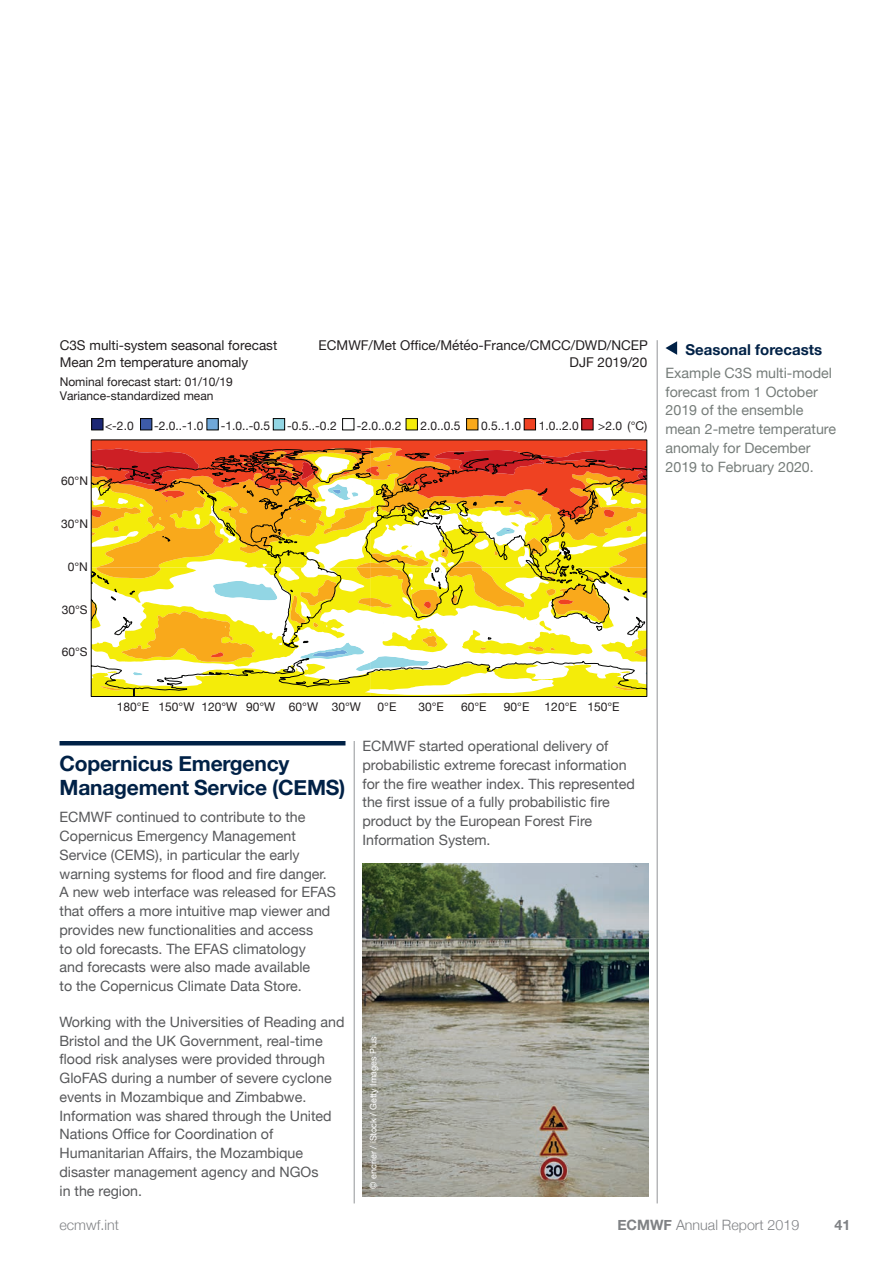
<style>
.page{position:relative;width:893px;height:1263px;background:#fff}
.page>*{position:absolute;margin:0;border:0;box-sizing:border-box;transform-origin:0 0}
.t1{font:700 21px/24px "Helvetica Neue";letter-spacing:-.01em;color:#002146}
.t2{font:700 15px "Helvetica Neue";color:#002146}
.t3{font:14.25px/18.8px "Helvetica Neue";color:#57585a}
.t4{font:14.25px/18.8px "Helvetica Neue";color:#767d7a}
.t5{font:300 14.25px "Helvetica Neue";color:#808285}
.t6{font:700 14.25px "Helvetica Neue";color:#808285}
.t7{font:13.5px "Helvetica Neue";color:#231f20}
.t8{font:12px "Helvetica Neue";color:#231f20}
.t9{font:9px "Helvetica Neue";color:#fff}
.s1{font-weight:700}
</style>
<div class="page">
<hr style="left:354px;top:741px;width:1px;height:462px;background:#939598">
<svg style="left:665px;top:341px;width:12px;height:14px"></svg>
<hr style="left:657px;top:340px;width:1px;height:863px;background:#939598">
<hr style="left:60px;top:741px;width:285px;height:4px;background:#002146">
<img style="left:362px;top:863px;width:286px;height:333px">
<svg style="left:90px;top:439px;width:558px;height:258px"></svg>
<div style="left:92px;top:419px;width:11px;height:11px;background:#1c2775"></div>
<div style="left:91px;top:418px;width:12px;height:12px;border:1px solid #040504"></div>
<div style="left:140px;top:419px;width:12px;height:11px;background:#3d5ba9"></div>
<div style="left:140px;top:418px;width:12px;height:12px;border:1px solid #040504"></div>
<div style="left:207px;top:419px;width:11px;height:11px;background:#6fa8da"></div>
<div style="left:207px;top:418px;width:12px;height:12px;border:1px solid #040504"></div>
<div style="left:273px;top:419px;width:12px;height:11px;background:#92d6e4"></div>
<div style="left:273px;top:418px;width:12px;height:12px;border:1px solid #040504"></div>
<div style="left:342px;top:418px;width:12px;height:12px;border:1px solid #040504"></div>
<div style="left:406px;top:419px;width:11px;height:11px;background:#f4ec09"></div>
<div style="left:406px;top:418px;width:12px;height:12px;border:1px solid #040504"></div>
<div style="left:467px;top:419px;width:11px;height:11px;background:#f9a91b"></div>
<div style="left:466px;top:418px;width:12px;height:12px;border:1px solid #040504"></div>
<div style="left:524px;top:419px;width:12px;height:11px;background:#ef4222"></div>
<div style="left:524px;top:418px;width:12px;height:12px;border:1px solid #040504"></div>
<div style="left:582px;top:419px;width:11px;height:11px;background:#cd1f25"></div>
<div style="left:581px;top:418px;width:12px;height:12px;border:1px solid #040504"></div>
<p class="t7" style="left:60px;top:336px;width:219px">C3S multi-system seasonal forecast</p>
<p class="t7" style="left:60px;top:352px;width:190px">Mean 2m temperature anomaly</p>
<p class="t8" style="left:60px;top:373px;width:175px">Nominal forecast start: 01/10/19</p>
<p class="t8" style="left:60px;top:387px;width:155px">Variance-standardized mean</p>
<p class="t7" style="left:319px;top:336px;width:331px">ECMWF/Met Office/Météo-France/CMCC/DWD/NCEP</p>
<p class="t7" style="left:570px;top:352px;width:79px">DJF 2019/20</p>
<p class="t8" style="left:61px;top:472px;width:28px">60°N</p>
<p class="t8" style="left:61px;top:515px;width:28px">30°N</p>
<p class="t8" style="left:68px;top:558px;width:22px">0°N</p>
<p class="t8" style="left:62px;top:601px;width:27px">30°S</p>
<p class="t8" style="left:62px;top:643px;width:27px">60°S</p>
<p class="t8" style="left:105px;top:417px;width:30px">&lt;-2.0</p>
<p class="t8" style="left:154px;top:417px;width:51px">-2.0..-1.0</p>
<p class="t8" style="left:221px;top:417px;width:51px">-1.0..-0.5</p>
<p class="t8" style="left:287px;top:417px;width:51px">-0.5..-0.2</p>
<p class="t8" style="left:357px;top:417px;width:46px">-2.0..0.2</p>
<p class="t8" style="left:420px;top:417px;width:42px">2.0..0.5</p>
<p class="t8" style="left:481px;top:417px;width:42px">0.5..1.0</p>
<p class="t8" style="left:539px;top:417px;width:42px">1.0..2.0</p>
<p class="t8" style="left:598px;top:417px;width:51px">&gt;2.0 (°C)</p>
<p class="t2" style="left:685px;top:338px;width:138px">Seasonal forecasts</p>
<p class="t4" style="left:665px;top:364px;width:172px">Example C3S multi-model forecast from 1 October<br>2019 of the ensemble mean 2-metre temperature anomaly for December<br>2019 to February 2020.</p>
<p class="t8" style="left:117px;top:698px;width:34px">180°E</p>
<p class="t8" style="left:159px;top:698px;width:204px">150°W 120°W 90°W 60°W 30°W</p>
<p class="t8" style="left:378px;top:698px;width:20px">0°E</p>
<p class="t8" style="left:418px;top:698px;width:27px">30°E</p>
<p class="t8" style="left:461px;top:698px;width:27px">60°E</p>
<p class="t8" style="left:504px;top:698px;width:27px">90°E</p>
<p class="t8" style="left:545px;top:698px;width:76px">120°E 150°E</p>
<h1 class="t1" style="left:60px;top:752px;width:287px">Copernicus Emergency<br>Management Service (CEMS)</h1>
<p class="t3" style="left:60px;top:809px;width:278px">ECMWF continued to contribute to the Copernicus Emergency Management Service (CEMS), in particular the early warning systems for flood and fire danger.<br>A new web interface was released for EFAS that offers a more intuitive map viewer and provides new functionalities and access<br>to old forecasts. The EFAS climatology<br>and forecasts were also made available<br>to the Copernicus Climate Data Store.</p>
<p class="t3" style="left:60px;top:1013px;width:286px">Working with the Universities of Reading and Bristol and the UK Government, real-time flood risk analyses were provided through GloFAS during a number of severe cyclone events in Mozambique and Zimbabwe.<br>Information was shared through the United Nations Office for Coordination of Humanitarian Affairs, the Mozambique disaster management agency and NGOs<br>in the region.</p>
<p class="t3" style="left:362px;top:738px;width:274px">ECMWF started operational delivery of probabilistic extreme forecast information for the fire weather index. This represented the first issue of a fully probabilistic fire product by the European Forest Fire Information System.</p>
<p class="t9" style="left:367px;top:1188px;width:154px;rotate:-90deg">© encrier / iStock / Getty Images Plus</p>
<p class="t5" style="left:60px;top:1213px;width:61px">ecmwf.int</p>
<p class="t5" style="left:617px;top:1213px;width:183px"><span class="s1">ECMWF</span> Annual Report 2019</p>
<p class="t6" style="left:835px;top:1214px;width:17px">41</p>
</div>
